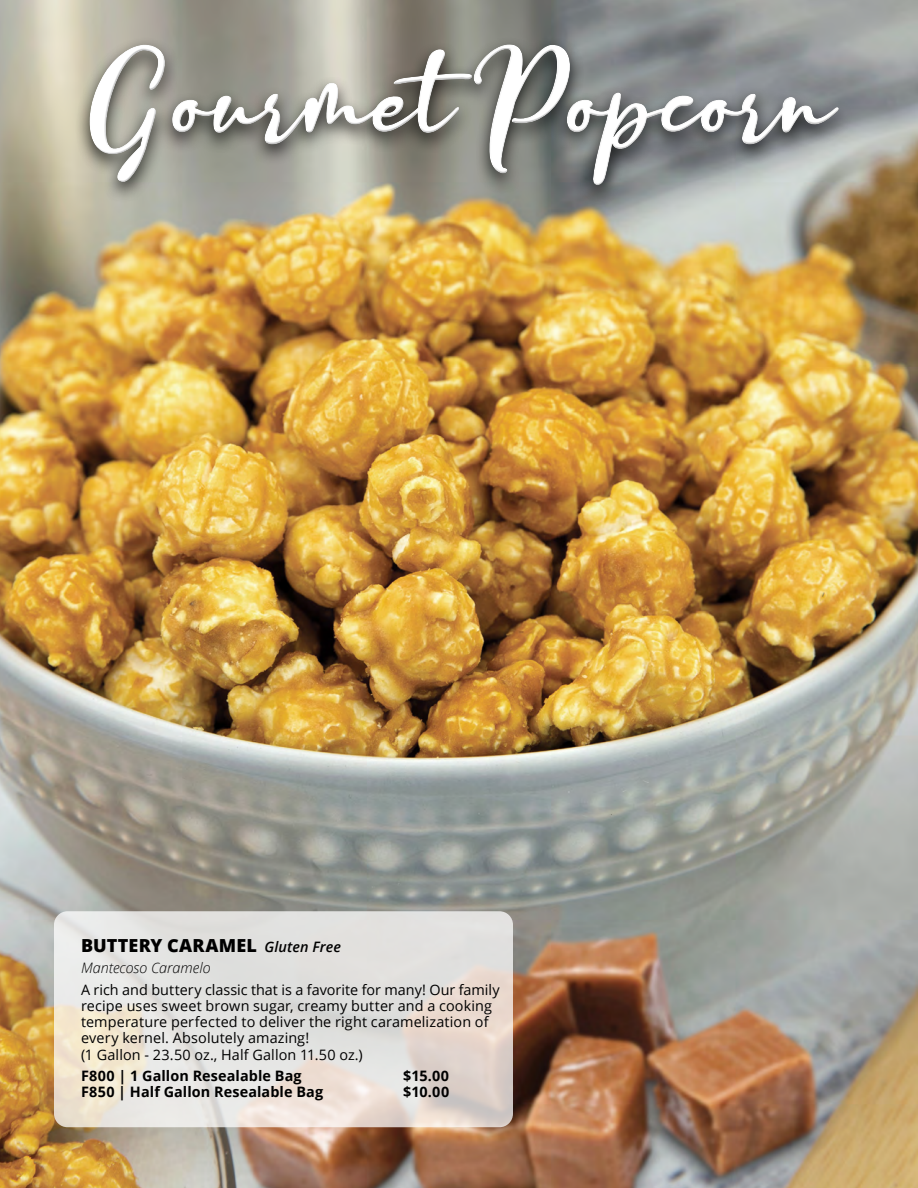
<style>
.page{position:relative;width:918px;height:1188px;background:#fff}
.page>*{position:absolute;margin:0;border:0;box-sizing:border-box;transform-origin:0 0}
.t1{font:105px "valentinevibes";color:#fff;scale:1.15 1}
.t2{font:800 18px "Open Sans";letter-spacing:.01em;color:#000}
.t3{font:14.4px/16.2px "Open Sans";letter-spacing:.005em;color:#000}
.t4{font:700 14.4px "Open Sans";letter-spacing:.01em;color:#000}
.t5{font:italic 300 14.4px "Open Sans";color:#000}
.s1{font-weight:600;font-style:italic;font-size:14.4px}
</style>
<div class="page">
<img style="left:0;top:0;width:918px;height:1188px">
<svg style="left:54px;top:911px;width:459px;height:216px;background:#e4e0db"></svg>
<div style="left:75px;top:37px;width:778px;height:169px;background:#000;opacity:.8"></div>
<div style="left:87px;top:42px;width:754px;height:141px;background:#000;opacity:.1"></div>
<div style="left:89px;top:48px;width:752px;height:139px;background:#000;opacity:.25"></div>
<h1 class="t1" style="left:84px;top:47px;width:653px">Gourmet Popcorn</h1>
<p class="t2" style="left:81px;top:932px;width:261px">BUTTERY CARAMEL <span class="s1">Gluten Free</span></p>
<p class="t5" style="left:81px;top:958px;width:131px">Mantecoso Caramelo</p>
<p class="t3" style="left:81px;top:981px;width:420px">A rich and buttery classic that is a favorite for many! Our family recipe uses sweet brown sugar, creamy butter and a cooking temperature perfected to deliver the right caramelization of every kernel. Absolutely amazing!<br>(1 Gallon - 23.50 oz., Half Gallon 11.50 oz.)</p>
<p class="t4" style="left:81px;top:1066px;width:222px">F800 | 1 Gallon Resealable Bag</p>
<p class="t4" style="left:403px;top:1066px;width:47px">$15.00</p>
<p class="t4" style="left:81px;top:1082px;width:244px">F850 | Half Gallon Resealable Bag</p>
<p class="t4" style="left:403px;top:1082px;width:48px">$10.00</p>
</div>
